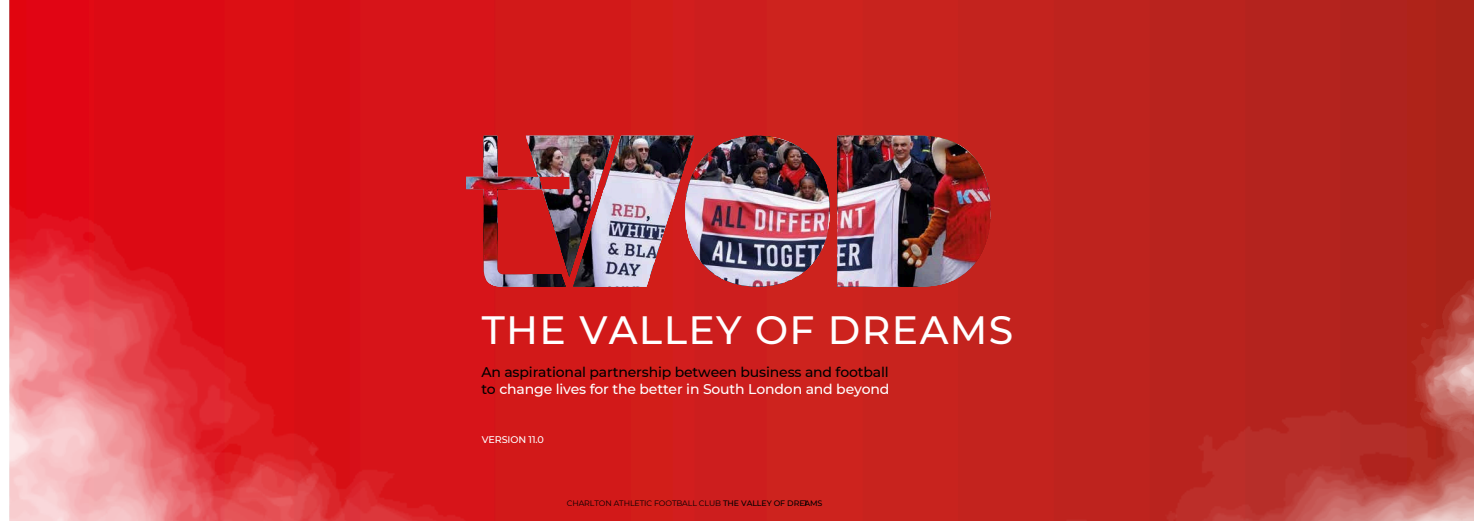
<style>
.page{position:relative;width:1474px;height:521px;background:#fff}
.page>*{position:absolute;margin:0;border:0;box-sizing:border-box;transform-origin:0 0}
.t1{font:500 39.38px "Montserrat";letter-spacing:.035em;color:#fff}
.t2{font:500 14px/16.4px "Montserrat";letter-spacing:-.01em;color:#000}
.t3{font:500 9.62px "Montserrat";letter-spacing:-.01em;color:#fff}
.t4{font:7.88px "Montserrat";letter-spacing:-.01em;color:#000}
.t5{font:500 7.88px "Montserrat";color:#000}
.s1{color:#fff}
.s2{font-weight:500}
</style>
<div class="page">
<img style="left:9px;top:0;width:1464px;height:511px">
<img style="left:9px;top:195px;width:340px;height:247px">
<img style="left:1411px;top:279px;width:62px;height:102px">
<img style="left:1108px;top:381px;width:365px;height:139px">
<img style="left:9px;top:442px;width:1074px;height:78px">
<img style="left:543px;top:511px;width:912px;height:9px">
<img style="left:466px;top:136px;width:524px;height:150px">
<p class="t1" style="left:481px;top:306px;width:533px">THE VALLEY OF DREAMS</p>
<h2 class="t2" style="left:481px;top:363px;width:409px">An aspirational partnership between business and football to <span class="s1">change lives for the better in South London and beyond</span></h2>
<h3 class="t3" style="left:481px;top:433px;width:64px">VERSION 11.0</h3>
<p class="t4" style="left:567px;top:497px;width:242px">CHARLTON ATHLETIC FOOTBALL CLUB <span class="s2">THE VALLEY OF DRE1</span></p>
<p class="t5" style="left:804px;top:497px;width:20px">AMS</p>
</div>
